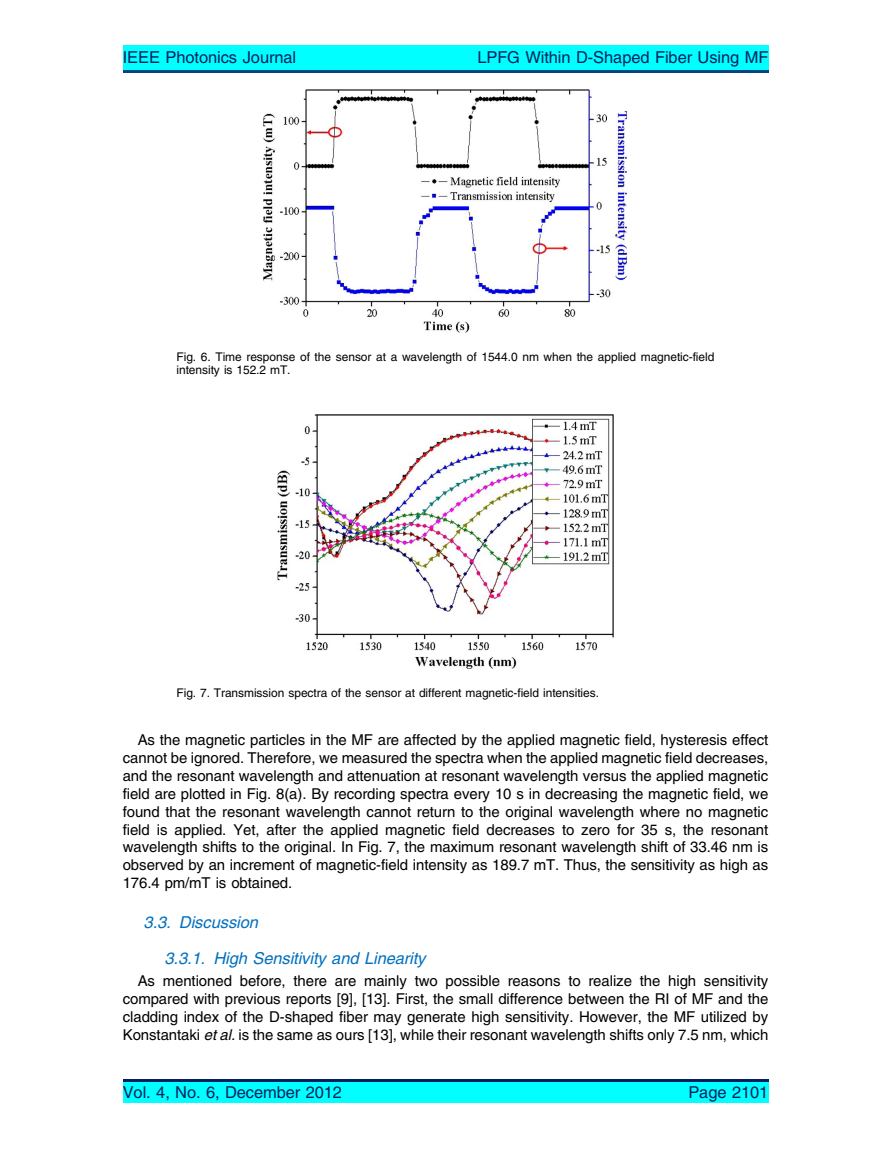
<style>
.page{position:relative;width:891px;height:1161px;background:#fff}
.page>*{position:absolute;margin:0;border:0;box-sizing:border-box;transform-origin:0 0}
.t1{font:16.5px "Adv T Tb 54 a 34 f 7";color:#012060}
.t2{font:16.5px/35.8px "Adv T Tbdfc 2815.BI";color:#0170c0}
.t3{font:15px/18px "Adv T Tb 54 a 34 f 7";color:#000;text-align:justify}
.t4{font:12px/13.5px "Adv T Tb 54 a 34 f 7";color:#000}
.s1{font-family:"Adv T Tbdfc 2815.BI"}
</style>
<div class="page">
<img style="left:264px;top:90px;width:363px;height:242px">
<img style="left:277px;top:415px;width:336px;height:254px">
<div style="left:123px;top:45px;width:645px;height:28px;background:#0ff"></div>
<hr style="left:123px;top:70px;width:645px;height:3px;background:#004684">
<div style="left:123px;top:1079px;width:645px;height:24px;background:#0ff"></div>
<hr style="left:123px;top:1079px;width:645px;height:3px;background:#012060">
<p class="t1" style="left:123px;top:51px;width:175px">IEEE Photonics Journal</p>
<p class="t1" style="left:477px;top:51px;width:292px">LPFG Within D-Shaped Fiber Using MF</p>
<p class="t4" style="left:177px;top:351px;width:539px">Fig. 6. Time response of the sensor at a wavelength of 1544.0 nm when the applied magnetic-field intensity is 152.2 mT.</p>
<p class="t4" style="left:177px;top:687px;width:424px">Fig. 7. Transmission spectra of the sensor at different magnetic-field intensities.</p>
<p class="t3" style="left:123px;top:732px;width:647px;text-indent:15px">As the magnetic particles in the MF are affected by the applied magnetic field, hysteresis effect cannot be ignored. Therefore, we measured the spectra when the applied magnetic field decreases, and the resonant wavelength and attenuation at resonant wavelength versus the applied magnetic field are plotted in Fig. 8(a). By recording spectra every 10 s in decreasing the magnetic field, we found that the resonant wavelength cannot return to the original wavelength where no magnetic field is applied. Yet, after the applied magnetic field decreases to zero for 35 s, the resonant wavelength shifts to the original. In Fig. 7, the maximum resonant wavelength shift of 33.46 nm is observed by an increment of magnetic-field intensity as 189.7 mT. Thus, the sensitivity as high as 176.4 pm/mT is obtained.</p>
<p class="t2" style="left:165px;top:906px;width:262px;text-indent:-21px">3.3. Discussion<br>3.3.1. High Sensitivity and Linearity</p>
<p class="t3" style="left:123px;top:974px;width:647px;text-indent:15px">As mentioned before, there are mainly two possible reasons to realize the high sensitivity compared with previous reports [9], [13]. First, the small difference between the RI of MF and the cladding index of the D-shaped fiber may generate high sensitivity. However, the MF utilized by Konstantaki <span class="s1">et al.</span> is the same as ours [13], while their resonant wavelength shifts only 7.5 nm, which</p>
<p class="t1" style="left:123px;top:1087px;width:221px">Vol. 4, No. 6, December 2012</p>
<p class="t1" style="left:688px;top:1087px;width:82px">Page 2101</p>
</div>
